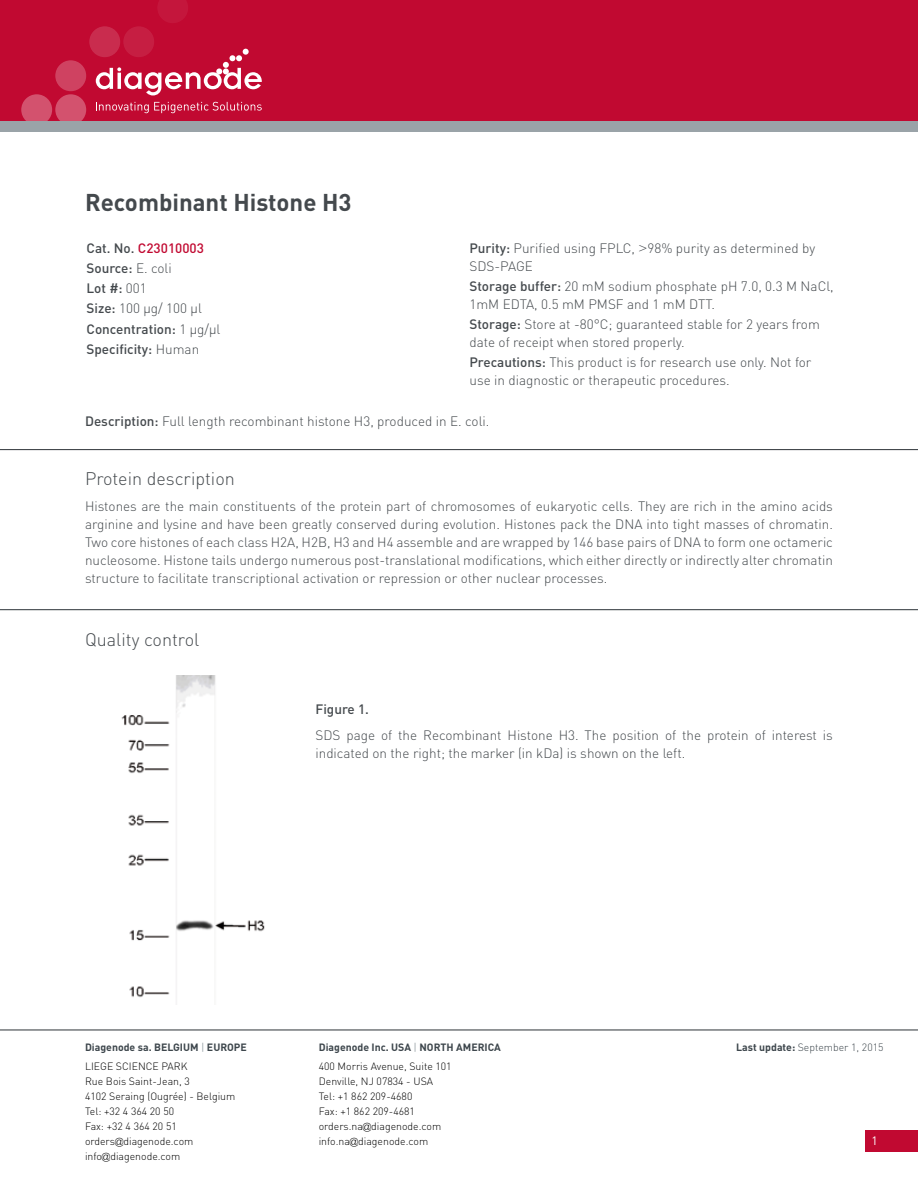
<style>
.page{position:relative;width:918px;height:1188px;background:#fff}
.page>*{position:absolute;margin:0;border:0;box-sizing:border-box;transform-origin:0 0}
.t1{font:700 24px "DIN";color:#44494d}
.t2{font:300 18px "DIN";color:#44494d}
.t3{font:300 13.5px/18px "DIN";color:#44494d}
.t4{font:500 13.5px/20.1px "DIN";color:#44494d}
.t5{font:12px "DIN";color:#fff}
.t6{font:300 10.5px/15px "DIN";color:#000}
.t7{font:700 10.5px/19.2px "DIN";color:#3d464c}
.t8{font:300 10.5px "DIN";color:#3d464c}
.s1{color:#c10931}
.s2{font-weight:300}
.s3{font-weight:500}
.s4{font-family:"Gill Sans"}
.s5{font-weight:400;color:#9aa3a8}
.s6{font-weight:300;color:#000}
.s7{font-weight:700}
</style>
<div class="page">
<div style="left:865px;top:1131px;width:53px;height:21px;background:#c10931"></div>
<div style="left:0;top:0;width:918px;height:121px;background:#c10931"></div>
<div style="left:55px;top:94px;width:31px;height:31px;background:#d3526e;border-radius:50%"></div>
<div style="left:21px;top:94px;width:31px;height:31px;background:#d3526e;border-radius:50%"></div>
<div style="left:55px;top:60px;width:31px;height:31px;background:#cf4261;border-radius:50%"></div>
<div style="left:89px;top:26px;width:31px;height:31px;background:#c92c4e;border-radius:50%"></div>
<div style="left:123px;top:26px;width:31px;height:31px;background:#c61e42;border-radius:50%"></div>
<svg style="left:158px;top:0;width:30px;height:23px"></svg>
<div style="left:0;top:121px;width:918px;height:11px;background:#9aa3a8"></div>
<svg style="left:96px;top:49px;width:166px;height:46px"></svg>
<svg style="left:96px;top:102px;width:166px;height:11px"></svg>
<hr style="left:0;top:449px;width:918px;height:1px;background:#44494d">
<hr style="left:0;top:609px;width:918px;height:1px;background:#44494d">
<hr style="left:0;top:1029px;width:918px;height:2px;background:#44494d">
<img style="left:121px;top:675px;width:144px;height:329px">
<h1 class="t1" style="left:85px;top:187px;width:268px">Recombinant Histone H3</h1>
<p class="t4" style="left:87px;top:238px;width:135px">Cat. No. <span class="s1">C23010003<br></span>Source: <span class="s2">E. coli<br></span>Lot #: <span class="s2">001<br></span>Size: <span class="s2">100 µg/ 100 µl<br></span>Concentration: <span class="s2">1 µg/µl<br></span>Specificity: <span class="s2">Human</span></p>
<p class="t3" style="left:469px;top:239px;width:347px"><span class="s3">Purity:</span> Purified using FPLC, <span class="s4">&gt;</span>98% purity as determined by<br>SDS-PAGE</p>
<p class="t3" style="left:469px;top:277px;width:366px"><span class="s3">Storage buffer:</span> 20 mM sodium phosphate pH 7.0, 0.3 M NaCl,<br>1mM EDTA, 0.5 mM PMSF and 1 mM DTT.</p>
<p class="t3" style="left:469px;top:315px;width:352px"><span class="s3">Storage:</span> Store at -80°C; guaranteed stable for 2 years from date of receipt when stored properly.</p>
<p class="t3" style="left:469px;top:353px;width:344px"><span class="s3">Precautions:</span> This product is for research use only. Not for use in diagnostic or therapeutic procedures.</p>
<p class="t3" style="left:85px;top:412px;width:406px"><span class="s3">Description:</span> Full length recombinant histone H3, produced in E. coli.</p>
<h2 class="t2" style="left:85px;top:467px;width:151px">Protein description</h2>
<p class="t3" style="left:85px;top:497px;width:749px;text-align:justify">Histones are the main constituents of the protein part of chromosomes of eukaryotic cells. They are rich in the amino acids arginine and lysine and have been greatly conserved during evolution. Histones pack the DNA into tight masses of chromatin.<br>Two core histones of each class H2A, H2B, H3 and H4 assemble and are wrapped by 146 base pairs of DNA to form one octameric nucleosome. Histone tails undergo numerous post-translational modifications, which either directly or indirectly alter chromatin structure to facilitate transcriptional activation or repression or other nuclear processes.</p>
<h2 class="t2" style="left:85px;top:628px;width:116px">Quality control</h2>
<p class="t4" style="left:315px;top:699px;width:55px">Figure 1.</p>
<p class="t3" style="left:315px;top:727px;width:519px">SDS page of the Recombinant Histone H3. The position of the protein of interest is indicated on the right; the marker (in kDa) is shown on the left.</p>
<p class="t7" style="left:85px;top:1037px;width:163px">Diagenode sa. BELGIUM <span class="s5">|</span> EUROPE<br><span class="s6">LIEGE SCIENCE PARK</span></p>
<p class="t6" style="left:85px;top:1074px;width:152px">Rue Bois Saint-Jean, 3<br>4102 Seraing (Ougrée) - Belgium<br>Tel: +32 4 364 20 50<br>Fax: +32 4 364 20 51 orders<span class="s4">@</span>diagenode.com info<span class="s4">@</span>diagenode.com</p>
<p class="t7" style="left:319px;top:1037px;width:184px">Diagenode Inc. USA <span class="s5">|</span> NORTH AMERICA<br><span class="s6">400 Morris Avenue, Suite 101</span></p>
<p class="t6" style="left:319px;top:1074px;width:124px">Denville, NJ 07834 - USA<br>Tel: +1 862 209-4680<br>Fax: +1 862 209-4681 orders.na<span class="s4">@</span>diagenode.com info.na<span class="s4">@</span>diagenode.com</p>
<p class="t8" style="left:736px;top:1041px;width:149px"><span class="s7">Last update:</span> September 1, 2015</p>
<p class="t5" style="left:871px;top:1133px;width:8px">1</p>
</div>
